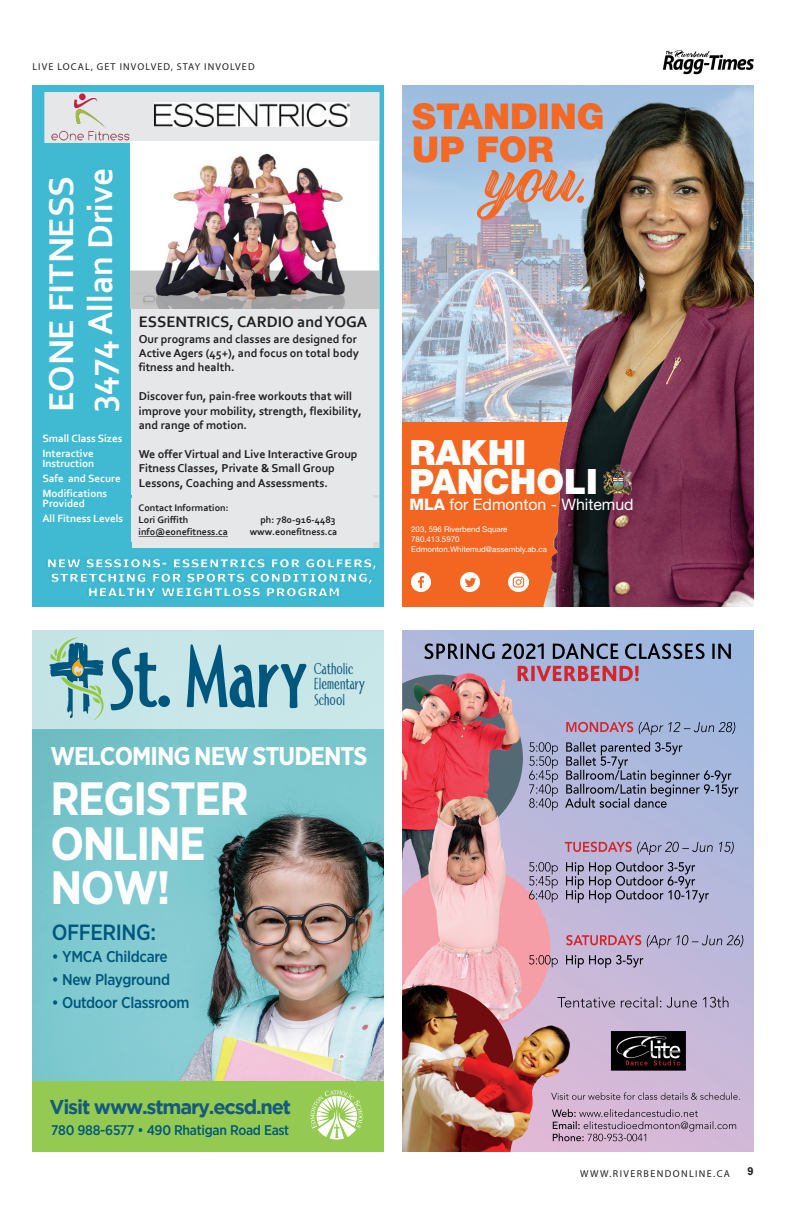
<style>
.page{position:relative;width:792px;height:1224px;background:#fff}
.page>*{position:absolute;margin:0;border:0;box-sizing:border-box;transform-origin:0 0}
.t1{font:64px "Rustling Trees";color:#f36823}
.t2{font:700 46.7px/44.4px "Gotham Narrow";letter-spacing:-.03em;color:#fff}
.t3{font:700 36px/38.9px "Corbel";letter-spacing:-.005em;color:#fff}
.t4{font:900 35.7px/32.7px "Helvetica Neue LT Std";color:#f36823}
.t5{font:900 35px/29.2px "Helvetica Neue LT Std";color:#fff}
.t6{font:700 25.5px "Gotham Narrow";letter-spacing:-.04em;color:#fff}
.t7{font:500 22px "Gotham Narrow";letter-spacing:-.02em;color:#00577d}
.t8{font:700 20px "Gotham";letter-spacing:-.06em;color:#165a7c}
.t9{font:700 16px "Corbel";color:#231f20}
.t10{font:15.9px "Helvetica Neue LT Std";color:#fff}
.t11{font:15.8px/15.5px "Allise";color:#165a7c}
.t12{font:500 15.6px "Gotham Narrow";letter-spacing:-.02em;color:#00577d}
.t13{font:500 14px "Gotham Narrow";letter-spacing:-.02em;color:#00577d}
.t14{font:700 12px/14.4px "Corbel";color:#231f20}
.t15{font:700 11px/14.5px "Corbel";color:#fff}
.t16{font:700 11px "Arial";color:#231f20}
.t17{font:700 10px/12px "Corbel";color:#231f20}
.t18{font:10px "Myriad Pro";letter-spacing:.11em;color:#231f20}
.t19{font:10px "Myriad Pro";letter-spacing:.14em;color:#231f20}
.t20{font:7.9px/10.1px "Helvetica Neue LT Std";color:#fff}
.s1{font-size:51.2px}
.s2{font-weight:800}
</style>
<div class="page">
<img style="left:32px;top:729px;width:352px;height:353px">
<div style="left:32px;top:630px;width:352px;height:99px;background:#c7e6e7"></div>
<div style="left:32px;top:1082px;width:352px;height:70px;background:#94ca51"></div>
<svg style="left:111px;top:644px;width:196px;height:66px"></svg>
<svg style="left:49px;top:637px;width:55px;height:84px"></svg>
<svg style="left:310px;top:1090px;width:53px;height:50px"></svg>
<img style="left:402px;top:630px;width:352px;height:522px">
<img style="left:402px;top:675px;width:121px;height:166px">
<img style="left:402px;top:865px;width:148px;height:167px">
<img style="left:402px;top:985px;width:112px;height:167px">
<img style="left:402px;top:85px;width:352px;height:337px">
<div style="left:402px;top:422px;width:352px;height:185px;background:#f36622"></div>
<img style="left:493px;top:89px;width:261px;height:518px">
<img style="left:603px;top:464px;width:28px;height:30px">
<img style="left:411px;top:572px;width:20px;height:20px">
<img style="left:460px;top:573px;width:19px;height:19px">
<img style="left:509px;top:572px;width:20px;height:20px">
<svg style="left:32px;top:85px;width:352px;height:522px;background:#5ec2d6"></svg>
<div style="left:131px;top:498px;width:248px;height:44px;background:#e6e7e9"></div>
<svg style="left:138px;top:536px;width:90px;height:1px"></svg>
<div style="left:132px;top:309px;width:247px;height:186px;background:#e6e7e9"></div>
<div style="left:32px;top:548px;width:351px;height:51px;background:#40bad2"></div>
<img style="left:131px;top:142px;width:248px;height:167px">
<img style="left:50px;top:93px;width:82px;height:48px">
<img style="left:154px;top:102px;width:195px;height:24px">
<svg style="left:48px;top:558px;width:330px;height:39px"></svg>
<img style="left:662px;top:51px;width:92px;height:24px">
<p class="t18" style="left:32px;top:61px;width:224px">LIVE LOCAL, GET INVOLVED, STAY INVOLVED</p>
<p class="t3" style="left:41px;top:412px;width:246px;rotate:-90deg">EONE FITNESS<br>3474 Allan Drive</p>
<p class="t15" style="left:42px;top:431px;width:81px">Small Class Sizes<br>Interactive</p>
<p class="t15" style="left:42px;top:456px;width:80px">Instruction<br>Safe and Secure<br>Modifications</p>
<p class="t15" style="left:42px;top:496px;width:82px">Provided<br>All Fitness Levels</p>
<p class="t9" style="left:139px;top:312px;width:230px">ESSENTRICS, CARDIO and YOGA</p>
<p class="t14" style="left:139px;top:331px;width:222px">Our programs and classes are designed for<br>Active Agers (45+), and focus on total body fitness and health.</p>
<p class="t14" style="left:139px;top:389px;width:225px">Discover fun, pain-free workouts that will improve your mobility, strength, flexibility, and range of motion.</p>
<p class="t14" style="left:139px;top:446px;width:220px">We offer Virtual and Live Interactive Group<br>Fitness Classes, Private &amp; Small Group<br>Lessons, Coaching and Assessments.</p>
<p class="t17" style="left:139px;top:502px;width:92px">Contact Information:<br>Lori Griffith</p>
<p class="t17" style="left:261px;top:514px;width:77px">ph: 780-916-4483</p>
<p class="t17" style="left:139px;top:526px;width:91px">info@eonefitness.ca</p>
<p class="t17" style="left:250px;top:526px;width:89px">www.eonefitness.ca</p>
<p class="t4" style="left:412px;top:100px;width:194px">STANDING<br>UP FOR</p>
<p class="t1" style="left:489px;top:125px;width:102px">you<span class="s1">.</span></p>
<p class="t5" style="left:409px;top:437px;width:190px">RAKHI<br>PANCHOLI</p>
<p class="t10" style="left:409px;top:495px;width:226px"><span class="s2">MLA</span> for Edmonton - Whitemud</p>
<p class="t20" style="left:411px;top:524px;width:137px">203, 596 Riverbend Square<br>780.413.5970<br>Edmonton.Whitemud@assembly.ab.ca</p>
<p class="t11" style="left:314px;top:662px;width:53px">Catholic<br>Elementary<br>School</p>
<p class="t6" style="left:50px;top:739px;width:319px">WELCOMING NEW STUDENTS</p>
<p class="t2" style="left:50px;top:776px;width:200px">REGISTER<br>ONLINE<br>NOW!</p>
<p class="t7" style="left:52px;top:918px;width:106px">OFFERING:</p>
<p class="t12" style="left:52px;top:947px;width:117px">• YMCA Childcare</p>
<p class="t12" style="left:52px;top:970px;width:120px">• New Playground</p>
<p class="t12" style="left:52px;top:993px;width:139px">• Outdoor Classroom</p>
<p class="t8" style="left:50px;top:1095px;width:243px">Visit www.stmary.ecsd.net</p>
<p class="t13" style="left:51px;top:1122px;width:240px">780 988-6577 • 490 Rhatigan Road East</p>
<p class="t19" style="left:580px;top:1167px;width:151px">WWW.RIVERBENDONLINE.CA</p>
<p class="t16" style="left:747px;top:1163px;width:8px">9</p>
</div>
